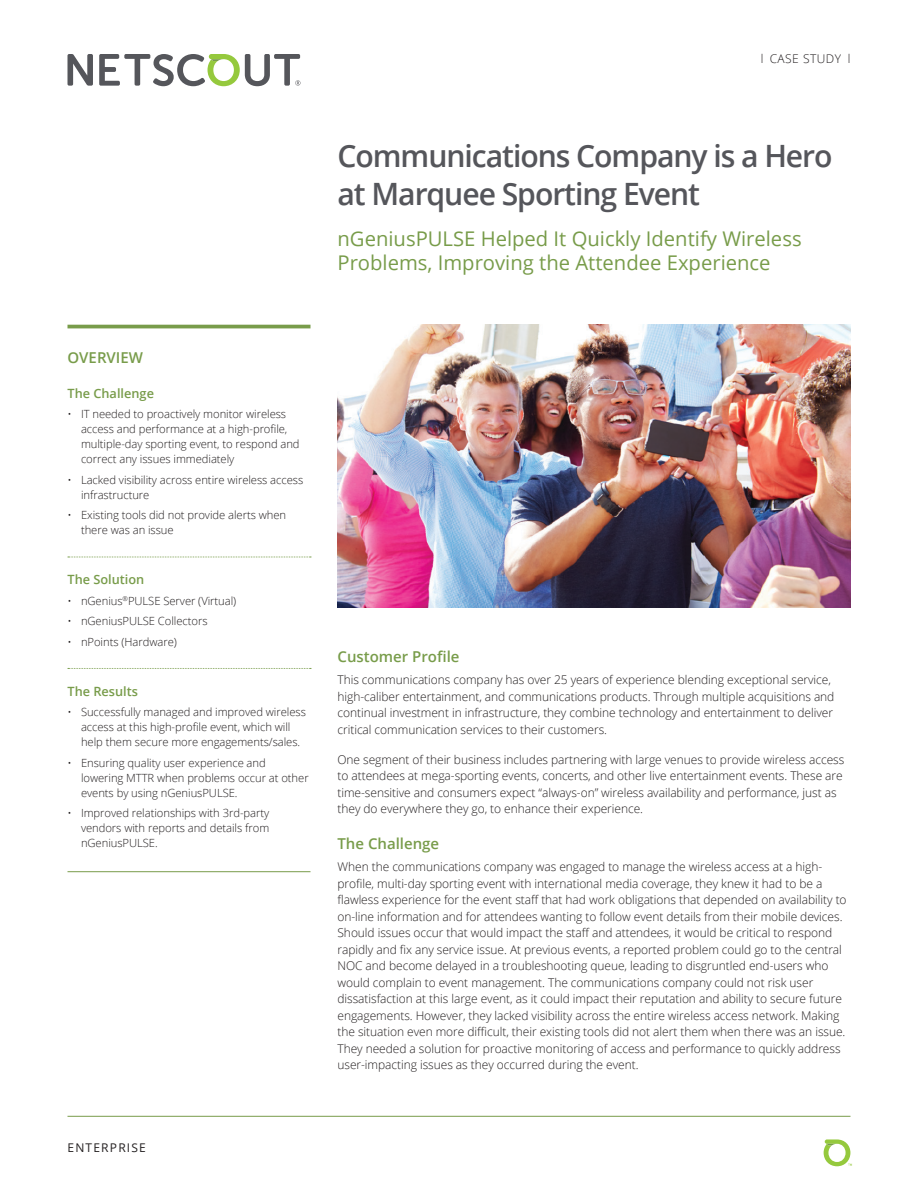
<style>
.page{position:relative;width:918px;height:1188px;background:#fff}
.page>*{position:absolute;margin:0;border:0;box-sizing:border-box;transform-origin:0 0}
.Document_Title{font:600 30.75px/37.5px "Open Sans";letter-spacing:-.035em;color:#55565b}
.Subtitle{font:20.25px/24.8px "Open Sans";color:#789c4a}
.Level_1_-_Heading{font:600 15px "Open Sans";color:#789c4a}
.Level_1_-_Section_He{font:600 15px "Open Sans";color:#789c4a}
.Level_2_-_Heading{font:600 12.75px "Open Sans";color:#789c4a}
.Body{font:300 12px/16.5px "Open Sans";letter-spacing:-.005em;color:#231f20}
.Body-2{font:300 12px "Open Sans";letter-spacing:.04em;color:#231f20}
.t1{font:12px "Open Sans";letter-spacing:.1em;color:#231f20}
.t2{font:300 11.25px/15px "Open Sans";letter-spacing:-.005em;color:#231f20}
</style>
<div class="page">
<hr style="left:68px;top:1116px;width:782px;height:1px;background:#789c4a">
<svg style="left:824px;top:1139px;width:28px;height:27px"></svg>
<svg style="left:68px;top:54px;width:25px;height:32px"></svg>
<svg style="left:99px;top:54px;width:201px;height:32px"></svg>
<img style="left:338px;top:324px;width:512px;height:284px">
<hr style="left:68px;top:325px;width:242px;height:3px;background:#789c4a">
<svg style="left:68px;top:557px;width:243px;height:1px"></svg>
<svg style="left:68px;top:668px;width:243px;height:1px"></svg>
<hr style="left:68px;top:871px;width:242px;height:1px;background:#789c4a">
<p class="Body-2" style="left:761px;top:51px;width:91px">l CASE STUDY l</p>
<p class="Document_Title" style="left:338px;top:137px;width:497px">Communications Company is a Hero at Marquee Sporting Event</p>
<p class="Subtitle" style="left:338px;top:225px;width:466px">nGeniusPULSE Helped It Quickly Identify Wireless<br>Problems, Improving the Attendee Experience</p>
<p class="Level_1_-_Section_He" style="left:68px;top:347px;width:77px">OVERVIEW</p>
<p class="Level_2_-_Heading" style="left:68px;top:385px;width:88px">The Challenge</p>
<p class="t2" style="left:81px;top:406px;width:220px;text-indent:-14px">• IT needed to proactively monitor wireless access and performance at a high-profile, multiple-day sporting event, to respond and correct any issues immediately</p>
<p class="t2" style="left:81px;top:472px;width:224px;text-indent:-14px">• Lacked visibility across entire wireless access infrastructure</p>
<p class="t2" style="left:81px;top:507px;width:207px;text-indent:-14px">• Existing tools did not provide alerts when there was an issue</p>
<p class="Level_2_-_Heading" style="left:68px;top:571px;width:78px">The Solution</p>
<p class="t2" style="left:68px;top:593px;width:170px">• nGenius<sup>®</sup>PULSE Server (Virtual)</p>
<p class="t2" style="left:68px;top:613px;width:142px">• nGeniusPULSE Collectors</p>
<p class="t2" style="left:68px;top:634px;width:111px">• nPoints (Hardware)</p>
<p class="Level_2_-_Heading" style="left:68px;top:682px;width:72px">The Results</p>
<p class="t2" style="left:81px;top:704px;width:226px;text-indent:-14px">• Successfully managed and improved wireless access at this high-profile event, which will help them secure more engagements/sales.</p>
<p class="t2" style="left:81px;top:755px;width:229px;text-indent:-14px">• Ensuring quality user experience and lowering MTTR when problems occur at other events by using nGeniusPULSE.</p>
<p class="t2" style="left:81px;top:805px;width:190px;text-align:justify;text-indent:-14px">• Improved relationships with 3rd-party vendors with reports and details from nGeniusPULSE.</p>
<p class="t1" style="left:68px;top:1139px;width:80px">ENTERPRISE</p>
<p class="Level_1_-_Heading" style="left:338px;top:646px;width:124px">Customer Profile</p>
<p class="Body" style="left:338px;top:671px;width:498px">This communications company has over 25 years of experience blending exceptional service, high-caliber entertainment, and communications products. Through multiple acquisitions and continual investment in infrastructure, they combine technology and entertainment to deliver critical communication services to their customers.</p>
<p class="Body" style="left:338px;top:751px;width:508px">One segment of their business includes partnering with large venues to provide wireless access to attendees at mega-sporting events, concerts, and other live entertainment events. These are time-sensitive and consumers expect “always-on” wireless availability and performance, just as they do everywhere they go, to enhance their experience.</p>
<p class="Level_1_-_Heading" style="left:338px;top:834px;width:103px">The Challenge</p>
<p class="Body" style="left:338px;top:858px;width:511px">When the communications company was engaged to manage the wireless access at a high&shy;profile, multi-day sporting event with international media coverage, they knew it had to be a flawless experience for the event staff that had work obligations that depended on availability to on-line information and for attendees wanting to follow event details from their mobile devices.<br>Should issues occur that would impact the staff and attendees, it would be critical to respond rapidly and fix any service issue. At previous events, a reported problem could go to the central NOC and become delayed in a troubleshooting queue, leading to disgruntled end-users who would complain to event management. The communications company could not risk user dissatisfaction at this large event, as it could impact their reputation and ability to secure future engagements. However, they lacked visibility across the entire wireless access network. Making the situation even more difficult, their existing tools did not alert them when there was an issue.<br>They needed a solution for proactive monitoring of access and performance to quickly address user-impacting issues as they occurred during the event.</p>
</div>
